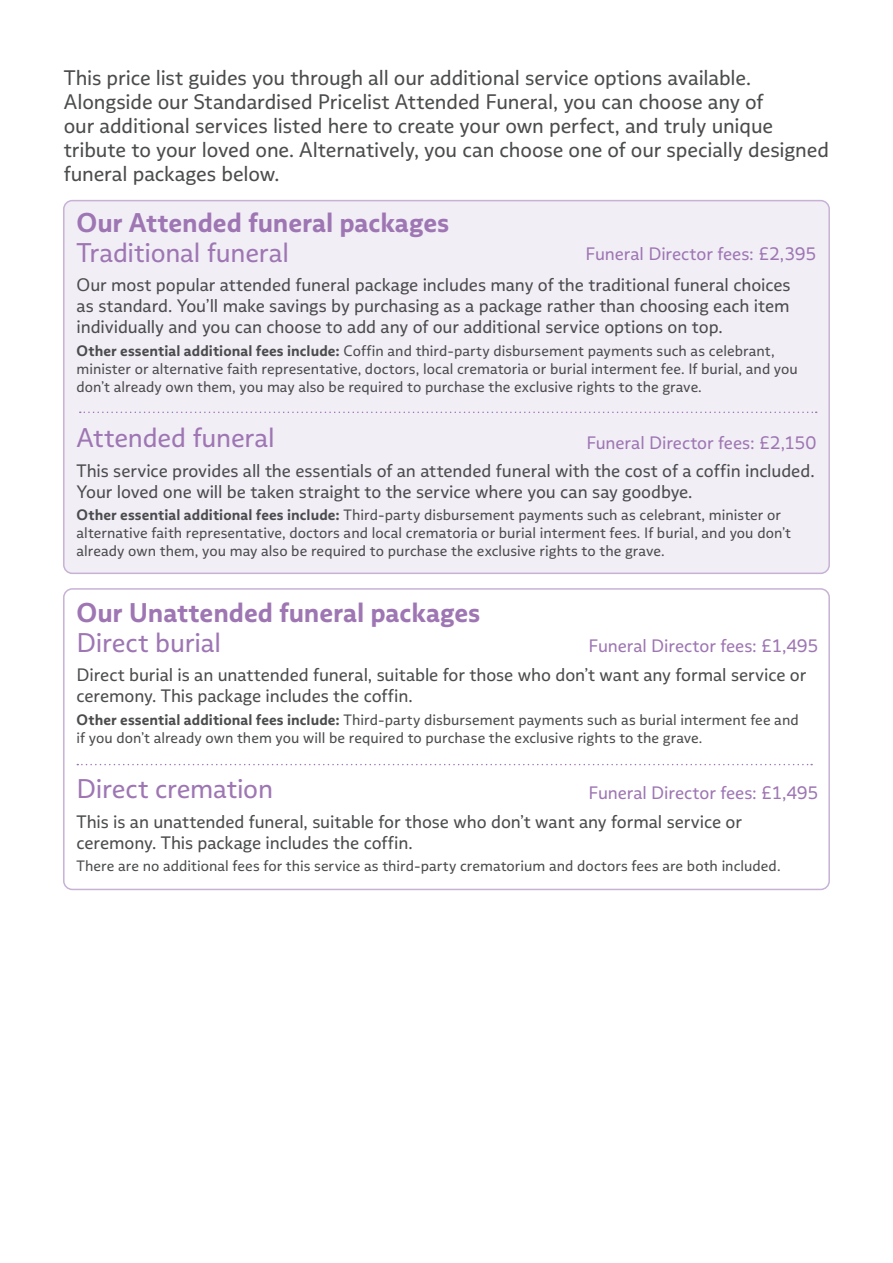
<style>
.page{position:relative;width:893px;height:1263px;background:#fff}
.page>*{position:absolute;margin:0;border:0;box-sizing:border-box;transform-origin:0 0}
.t1{font:27px "Multiple Sans Alt II";letter-spacing:-.005em;color:#9e76b3}
.t2{font:700 27px "Multiple Sans Alt II";letter-spacing:-.005em;color:#9e76b3}
.t3{font:21px/24px "Multiple Sans Alt II";letter-spacing:-.005em;color:#4b4c4d}
.t4{font:18px/21px "Multiple Sans Alt II";letter-spacing:-.005em;color:#4b4c4d}
.t5{font:18px "Multiple Sans Alt II";letter-spacing:-.005em;color:#9e76b3}
.t6{font:15px/18px "Multiple Sans Alt II";letter-spacing:.005em;color:#4b4c4d}
.s1{font-weight:700}
</style>
<div class="page">
<div style="left:64px;top:201px;width:765px;height:372px;background:#f2eef6;border-radius:9px"></div>
<div style="left:63px;top:200px;width:767px;height:374px;border:2px solid #c7b2d5;border-radius:9px"></div>
<div style="left:63px;top:588px;width:767px;height:302px;border:2px solid #c7b2d5;border-radius:9px"></div>
<svg style="left:80px;top:412px;width:737px;height:1px"></svg>
<svg style="left:77px;top:764px;width:735px;height:1px"></svg>
<p class="t3" style="left:64px;top:65px;width:767px">This price list guides you through all our additional service options available.<br>Alongside our Standardised Pricelist Attended Funeral, you can choose any of<br>our additional services listed here to create your own perfect, and truly unique tribute to your loved one. Alternatively, you can choose one of our specially designed funeral packages below.</p>
<h1 class="t2" style="left:77px;top:205px;width:374px">Our Attended funeral packages</h1>
<h1 class="t1" style="left:77px;top:236px;width:214px">Traditional funeral</h1>
<p class="t4" style="left:77px;top:274px;width:716px;text-align:justify">Our most popular attended funeral package includes many of the traditional funeral choices as standard. You’ll make savings by purchasing as a package rather than choosing each item individually and you can choose to add any of our additional service options on top.</p>
<p class="t6" style="left:77px;top:341px;width:723px"><span class="s1">Other essential additional fees include:</span> Coffin and third-party disbursement payments such as celebrant, minister or alternative faith representative, doctors, local crematoria or burial interment fee. If burial, and you don’t already own them, you may also be required to purchase the exclusive rights to the grave.</p>
<h1 class="t1" style="left:77px;top:421px;width:200px">Attended funeral</h1>
<p class="t4" style="left:77px;top:460px;width:740px">This service provides all the essentials of an attended funeral with the cost of a coffin included.<br>Your loved one will be taken straight to the service where you can say goodbye.</p>
<p class="t6" style="left:77px;top:506px;width:716px"><span class="s1">Other essential additional fees include:</span> Third-party disbursement payments such as celebrant, minister or alternative faith representative, doctors and local crematoria or burial interment fees. If burial, and you don’t already own them, you may also be required to purchase the exclusive rights to the grave.</p>
<p class="t5" style="left:586px;top:243px;width:232px">Funeral Director fees: £2,395</p>
<p class="t5" style="left:586px;top:431px;width:231px">Funeral Director fees: £2,150</p>
<h1 class="t2" style="left:77px;top:595px;width:405px">Our Unattended funeral packages</h1>
<h1 class="t1" style="left:77px;top:626px;width:146px">Direct burial</h1>
<p class="t4" style="left:77px;top:665px;width:731px">Direct burial is an unattended funeral, suitable for those who don’t want any formal service or ceremony. This package includes the coffin.</p>
<p class="t6" style="left:77px;top:710px;width:724px"><span class="s1">Other essential additional fees include:</span> Third-party disbursement payments such as burial interment fee and if you don’t already own them you will be required to purchase the exclusive rights to the grave.</p>
<h1 class="t1" style="left:77px;top:772px;width:198px">Direct cremation</h1>
<p class="t4" style="left:77px;top:811px;width:667px">This is an unattended funeral, suitable for those who don’t want any formal service or ceremony. This package includes the coffin.</p>
<p class="t6" style="left:77px;top:857px;width:706px">There are no additional fees for this service as third-party crematorium and doctors fees are both included.</p>
<p class="t5" style="left:589px;top:634px;width:231px">Funeral Director fees: £1,495</p>
<p class="t5" style="left:589px;top:782px;width:231px">Funeral Director fees: £1,495</p>
</div>
